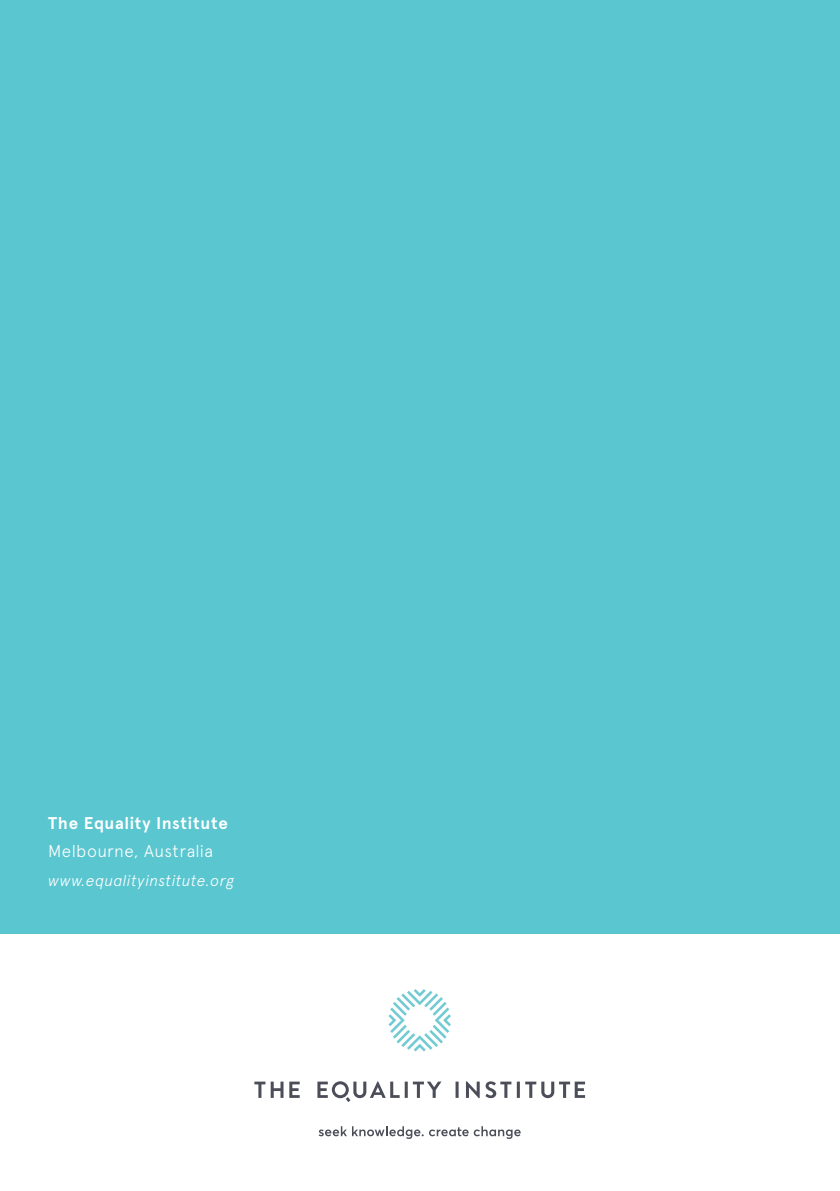
<style>
.page{position:relative;width:840px;height:1191px;background:#fff}
.page>*{position:absolute;margin:0;border:0;box-sizing:border-box;transform-origin:0 0}
.t1{font:700 17px "Apercu";letter-spacing:.04em;color:#fff}
.t2{font:300 17px "Apercu";letter-spacing:.025em;color:#fff}
.t3{font:italic 300 15.6px "Apercu";letter-spacing:.03em;color:#fff}
</style>
<div class="page">
<div style="left:0;top:0;width:839px;height:933px;background:#5ac6d0"></div>
<svg style="left:318px;top:1126px;width:105px;height:13px"></svg>
<svg style="left:429px;top:1126px;width:91px;height:13px"></svg>
<svg style="left:254px;top:1081px;width:29px;height:16px"></svg>
<svg style="left:455px;top:1081px;width:3px;height:16px"></svg>
<svg style="left:466px;top:1081px;width:13px;height:17px"></svg>
<svg style="left:485px;top:1081px;width:34px;height:17px"></svg>
<svg style="left:525px;top:1081px;width:59px;height:17px"></svg>
<svg style="left:317px;top:1081px;width:124px;height:21px"></svg>
<svg style="left:289px;top:1081px;width:10px;height:16px"></svg>
<svg style="left:388px;top:989px;width:62px;height:62px"></svg>
<p class="t1" style="left:48px;top:812px;width:181px">The Equality Institute</p>
<p class="t2" style="left:48px;top:841px;width:166px">Melbourne, Australia</p>
<p class="t3" style="left:48px;top:871px;width:187px">www.equalityinstitute.org</p>
</div>
